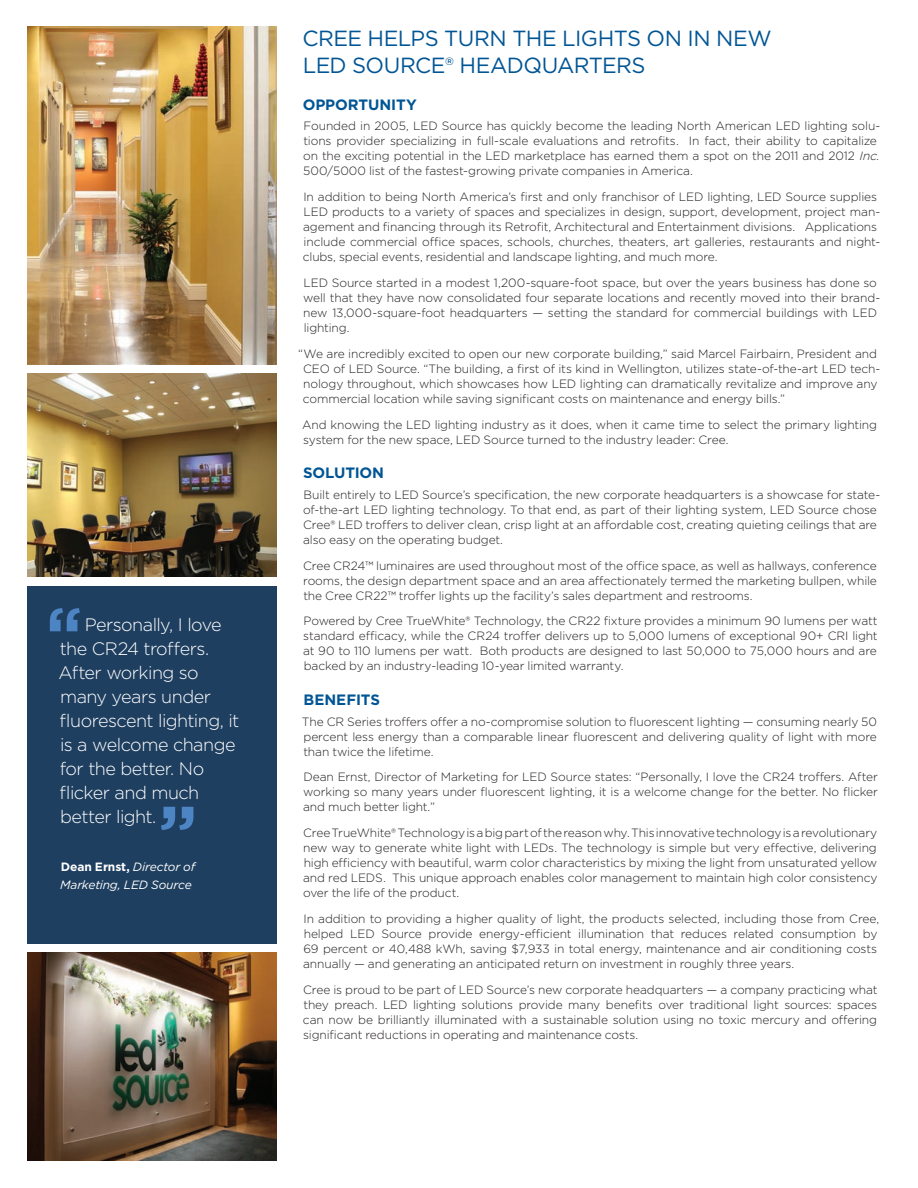
<style>
.page{position:relative;width:918px;height:1188px;background:#fff}
.page>*{position:absolute;margin:0;border:0;box-sizing:border-box;transform-origin:0 0}
.Main_Headline-Small{font:21.9px "Gotham";letter-spacing:-.025em;color:#005595}
.t1{font:300 18px/24px "Gotham";letter-spacing:-.03em;color:#fff}
.SUB-HEAD{font:700 15px "Gotham";letter-spacing:-.005em;color:#005595}
.BODY_COPY{font:300 12px/15px "Gotham";letter-spacing:-.01em;color:#231f20}
.CAPTION_CREDIT{font:italic 12px/18px "Gotham";letter-spacing:-.01em;color:#fff}
.s1{font-weight:700;font-style:normal}
.s2{font-style:italic}
</style>
<div class="page">
<img style="left:27px;top:27px;width:250px;height:338px">
<img style="left:27px;top:373px;width:250px;height:204px">
<img style="left:27px;top:952px;width:250px;height:209px">
<div style="left:27px;top:586px;width:250px;height:358px;background:#1f3f60"></div>
<svg style="left:50px;top:608px;width:30px;height:23px"></svg>
<svg style="left:161px;top:807px;width:32px;height:23px"></svg>
<p class="t1" style="left:58px;top:612px;width:183px;text-indent:26px">Personally, I love the CR24 troffers.<br>After working so many years under fluorescent lighting, it is a welcome change for the better. No flicker and much better light.</p>
<p class="CAPTION_CREDIT" style="left:60px;top:858px;width:137px"><span class="s1">Dean Ernst,</span> Director of<br>Marketing, LED Source</p>
<p class="Main_Headline-Small" style="left:302px;top:24px;width:471px">CREE HELPS TURN THE LIGHTS ON IN NEW</p>
<p class="Main_Headline-Small" style="left:303px;top:51px;width:344px">LED SOURCE® HEADQUARTERS</p>
<p class="SUB-HEAD" style="left:303px;top:95px;width:115px">OPPORTUNITY</p>
<p class="BODY_COPY" style="left:303px;top:118px;width:581px">Founded in 2005, LED Source has quickly become the leading North American LED lighting solu&shy;tions provider specializing in full-scale evaluations and retrofits. In fact, their ability to capitalize on the exciting potential in the LED marketplace has earned them a spot on the 2011 and 2012 <span class="s2">Inc.<br></span>500/5000 list of the fastest-growing private companies in America.</p>
<p class="BODY_COPY" style="left:303px;top:189px;width:579px">In addition to being North America’s first and only franchisor of LED lighting, LED Source supplies LED products to a variety of spaces and specializes in design, support, development, project man&shy;agement and financing through its Retrofit, Architectural and Entertainment divisions. Applications include commercial office spaces, schools, churches, theaters, art galleries, restaurants and night&shy;clubs, special events, residential and landscape lighting, and much more.</p>
<p class="BODY_COPY" style="left:303px;top:275px;width:579px">LED Source started in a modest 1,200-square-foot space, but over the years business has done so well that they have now consolidated four separate locations and recently moved into their brand&shy;new 13,000-square-foot headquarters — setting the standard for commercial buildings with LED lighting.</p>
<p class="BODY_COPY" style="left:303px;top:346px;width:579px;text-indent:-5px">“We are incredibly excited to open our new corporate building,” said Marcel Fairbairn, President and CEO of LED Source. “The building, a first of its kind in Wellington, utilizes state-of-the-art LED tech&shy;nology throughout, which showcases how LED lighting can dramatically revitalize and improve any commercial location while saving significant costs on maintenance and energy bills.”</p>
<p class="BODY_COPY" style="left:302px;top:417px;width:576px">And knowing the LED lighting industry as it does, when it came time to select the primary lighting system for the new space, LED Source turned to the industry leader: Cree.</p>
<p class="SUB-HEAD" style="left:303px;top:463px;width:82px">SOLUTION</p>
<p class="BODY_COPY" style="left:303px;top:487px;width:579px">Built entirely to LED Source’s specification, the new corporate headquarters is a showcase for state&shy;of-the-art LED lighting technology. To that end, as part of their lighting system, LED Source chose Cree® LED troffers to deliver clean, crisp light at an affordable cost, creating quieting ceilings that are also easy on the operating budget.</p>
<p class="BODY_COPY" style="left:303px;top:558px;width:575px;text-align:justify">Cree CR24™ luminaires are used throughout most of the office space, as well as hallways, conference rooms, the design department space and an area affectionately termed the marketing bullpen, while the Cree CR22™ troffer lights up the facility’s sales department and restrooms.</p>
<p class="BODY_COPY" style="left:303px;top:613px;width:576px;text-align:justify">Powered by Cree TrueWhite® Technology, the CR22 fixture provides a minimum 90 lumens per watt standard efficacy, while the CR24 troffer delivers up to 5,000 lumens of exceptional 90+ CRI light at 90 to 110 lumens per watt. Both products are designed to last 50,000 to 75,000 hours and are backed by an industry-leading 10-year limited warranty.</p>
<p class="SUB-HEAD" style="left:304px;top:690px;width:78px">BENEFITS</p>
<p class="BODY_COPY" style="left:302px;top:714px;width:577px;text-align:justify">The CR Series troffers offer a no-compromise solution to fluorescent lighting — consuming nearly 50 percent less energy than a comparable linear fluorescent and delivering quality of light with more than twice the lifetime.</p>
<p class="BODY_COPY" style="left:303px;top:769px;width:576px;text-align:justify">Dean Ernst, Director of Marketing for LED Source states: “Personally, I love the CR24 troffers. After working so many years under fluorescent lighting, it is a welcome change for the better. No flicker and much better light.”</p>
<p class="BODY_COPY" style="left:303px;top:825px;width:576px;text-align:justify">Cree TrueWhite® Technology is a big part of the reason why. This innovative technology is a revolutionary new way to generate white light with LEDs. The technology is simple but very effective, delivering high efficiency with beautiful, warm color characteristics by mixing the light from unsaturated yellow and red LEDS. This unique approach enables color management to maintain high color consistency over the life of the product.</p>
<p class="BODY_COPY" style="left:303px;top:911px;width:578px">In addition to providing a higher quality of light, the products selected, including those from Cree, helped LED Source provide energy-efficient illumination that reduces related consumption by 69 percent or 40,488 kWh, saving $7,933 in total energy, maintenance and air conditioning costs annually — and generating an anticipated return on investment in roughly three years.</p>
<p class="BODY_COPY" style="left:303px;top:982px;width:576px;text-align:justify">Cree is proud to be part of LED Source’s new corporate headquarters — a company practicing what they preach. LED lighting solutions provide many benefits over traditional light sources: spaces can now be brilliantly illuminated with a sustainable solution using no toxic mercury and offering significant reductions in operating and maintenance costs.</p>
</div>
